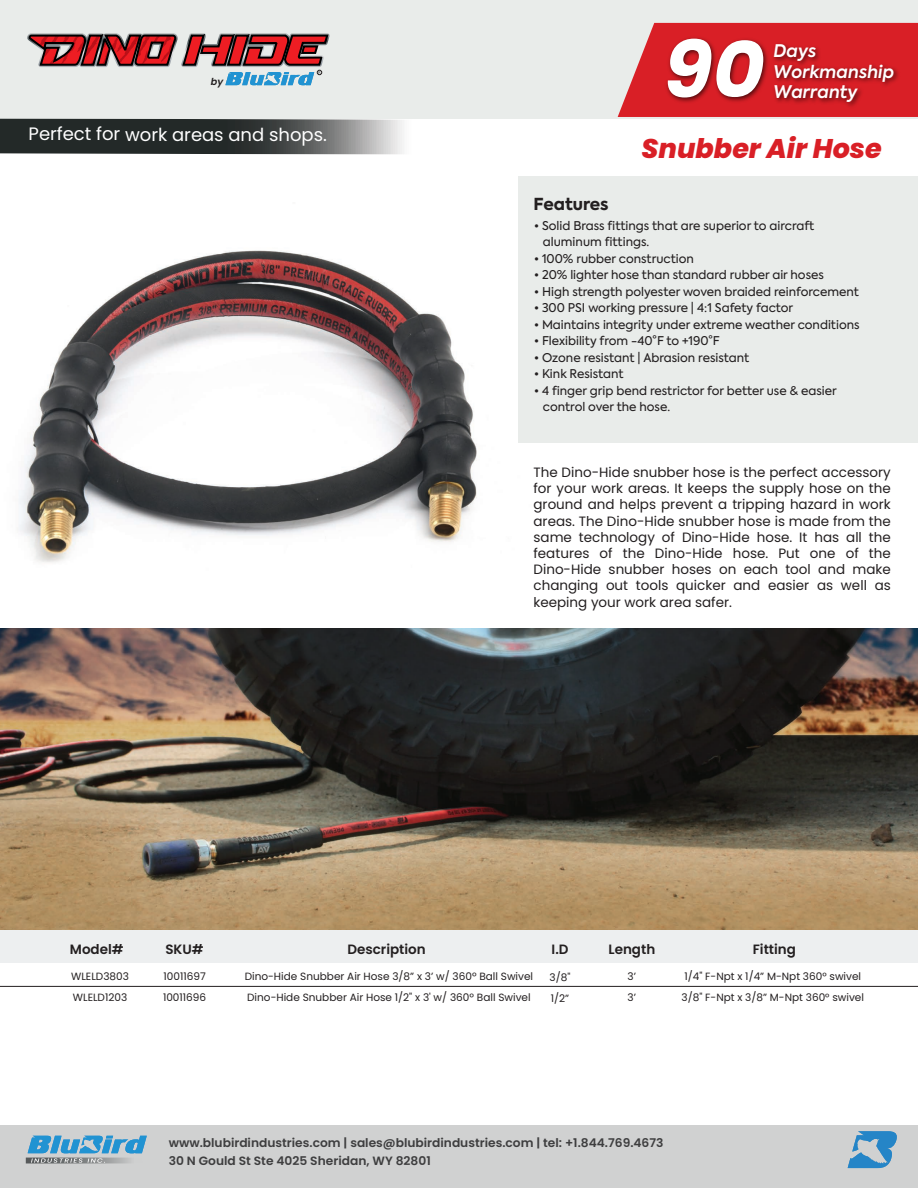
<style>
.page{position:relative;width:918px;height:1188px;background:#fff}
.page>*{position:absolute;margin:0;border:0;box-sizing:border-box;transform-origin:0 0}
.t1{font:italic 700 78.75px "Poppins";color:#fff}
.t2{font:italic 800 27px "Poppins";color:#d91f26}
.t3{font:18px "Poppins";letter-spacing:-.005em;color:#fff}
.t4{font:italic 600 17.4px/20.5px "Axiforma";color:#fff}
.t5{font:800 16.5px "Axiforma";color:#231f20}
.t6{font:13.5px/16.2px "Poppins";color:#231f20;text-align:justify}
.t7{font:600 13.5px "Poppins";color:#231f20}
.t8{font:12px/16.5px "Axiforma";color:#231f20}
.t9{font:600 12px/18px "Poppins";color:#3e3e3f}
.t10{font:10.5px/21px "Poppins";color:#231f20}
.t11{font:italic 600 9.6px "Poppins";color:#231f20}
</style>
<div class="page">
<img style="left:19px;top:179px;width:500px;height:384px">
<div style="left:519px;top:176px;width:399px;height:267px;background:#e9ecea"></div>
<div style="left:0;top:0;width:918px;height:119px;background:#e9ecea"></div>
<svg style="left:0;top:118px;width:404px;height:37px;background:#505454"></svg>
<hr style="left:0;top:986px;width:918px;height:1px;background:#231f20">
<div style="left:0;top:929px;width:918px;height:33px;background:#edeff0"></div>
<div style="left:0;top:1126px;width:918px;height:62px;background:#d0d1d1"></div>
<svg style="left:26px;top:1136px;width:121px;height:27px"></svg>
<svg style="left:848px;top:1131px;width:49px;height:38px"></svg>
<svg style="left:618px;top:23px;width:300px;height:94px"></svg>
<img style="left:659px;top:26px;width:244px;height:91px">
<img style="left:0;top:628px;width:918px;height:302px">
<svg style="left:27px;top:33px;width:303px;height:53px"></svg>
<p class="t11" style="left:211px;top:76px;width:14px">by</p>
<h3 class="t3" style="left:29px;top:124px;width:300px">Perfect for work areas and shops.</h3>
<h1 class="t1" style="left:663px;top:24px;width:103px">90</h1>
<h3 class="t4" style="left:773px;top:41px;width:122px">Days<br>Workmanship</h3>
<h3 class="t4" style="left:773px;top:82px;width:86px">Warranty</h3>
<h3 class="t5" style="left:534px;top:193px;width:77px">Features</h3>
<h2 class="t2" style="left:642px;top:133px;width:242px">Snubber Air Hose</h2>
<p class="t8" style="left:543px;top:218px;width:273px;text-indent:-9px">• Solid Brass fittings that are superior to aircraft aluminum fittings.</p>
<p class="t8" style="left:534px;top:251px;width:161px">• 100% rubber construction</p>
<p class="t8" style="left:534px;top:267px;width:291px">• 20% lighter hose than standard rubber air hoses</p>
<p class="t8" style="left:534px;top:284px;width:326px">• High strength polyester woven braided reinforcement</p>
<p class="t8" style="left:534px;top:300px;width:261px">• 300 PSI working pressure | 4:1 Safety factor</p>
<p class="t8" style="left:534px;top:317px;width:327px">• Maintains integrity under extreme weather conditions</p>
<p class="t8" style="left:534px;top:333px;width:187px">• Flexibility from -40°F to +190°F</p>
<p class="t8" style="left:534px;top:350px;width:217px">• Ozone resistant | Abrasion resistant</p>
<p class="t8" style="left:534px;top:366px;width:91px">• Kink Resistant</p>
<p class="t8" style="left:543px;top:383px;width:295px;text-indent:-9px">• 4 finger grip bend restrictor for better use &amp; easier control over the hose.</p>
<p class="t6" style="left:534px;top:464px;width:359px">The Dino-Hide snubber hose is the perfect accessory for your work areas. It keeps the supply hose on the ground and helps prevent a tripping hazard in work areas. The Dino-Hide snubber hose is made from the same technology of Dino-Hide hose. It has all the features of the Dino-Hide hose. Put one of the Dino-Hide snubber hoses on each tool and make changing out tools quicker and easier as well as keeping your work area safer.</p>
<p class="t7" style="left:70px;top:941px;width:55px">Model#</p>
<p class="t7" style="left:165px;top:941px;width:40px">SKU#</p>
<p class="t7" style="left:347px;top:941px;width:80px">Description</p>
<p class="t7" style="left:552px;top:941px;width:18px">I.D</p>
<p class="t7" style="left:608px;top:941px;width:48px">Length</p>
<p class="t7" style="left:753px;top:941px;width:45px">Fitting</p>
<p class="t10" style="left:71px;top:966px;width:59px">WLELD3803<br>WLELD1203</p>
<p class="t10" style="left:245px;top:966px;width:290px">Dino-Hide Snubber Air Hose 3/8” x 3’ w/ 360º Ball Swivel<br>Dino-Hide Snubber Air Hose 1/2" x 3' w/ 360º Ball Swivel</p>
<p class="t10" style="left:550px;top:967px;width:22px">3/8"<br>1/2”</p>
<p class="t10" style="left:628px;top:966px;width:10px">3’<br>3’</p>
<p class="t10" style="left:682px;top:966px;width:184px">1/4" F-Npt x 1/4” M-Npt 360° swivel<br>3/8" F-Npt x 3/8” M-Npt 360° swivel</p>
<p class="t10" style="left:163px;top:966px;width:45px">10011697<br>10011696</p>
<p class="t9" style="left:169px;top:1134px;width:496px">www.blubirdindustries.com | sales@blubirdindustries.com | tel: +1.844.769.4673<br>30 N Gould St Ste 4025 Sheridan, WY 82801</p>
</div>
